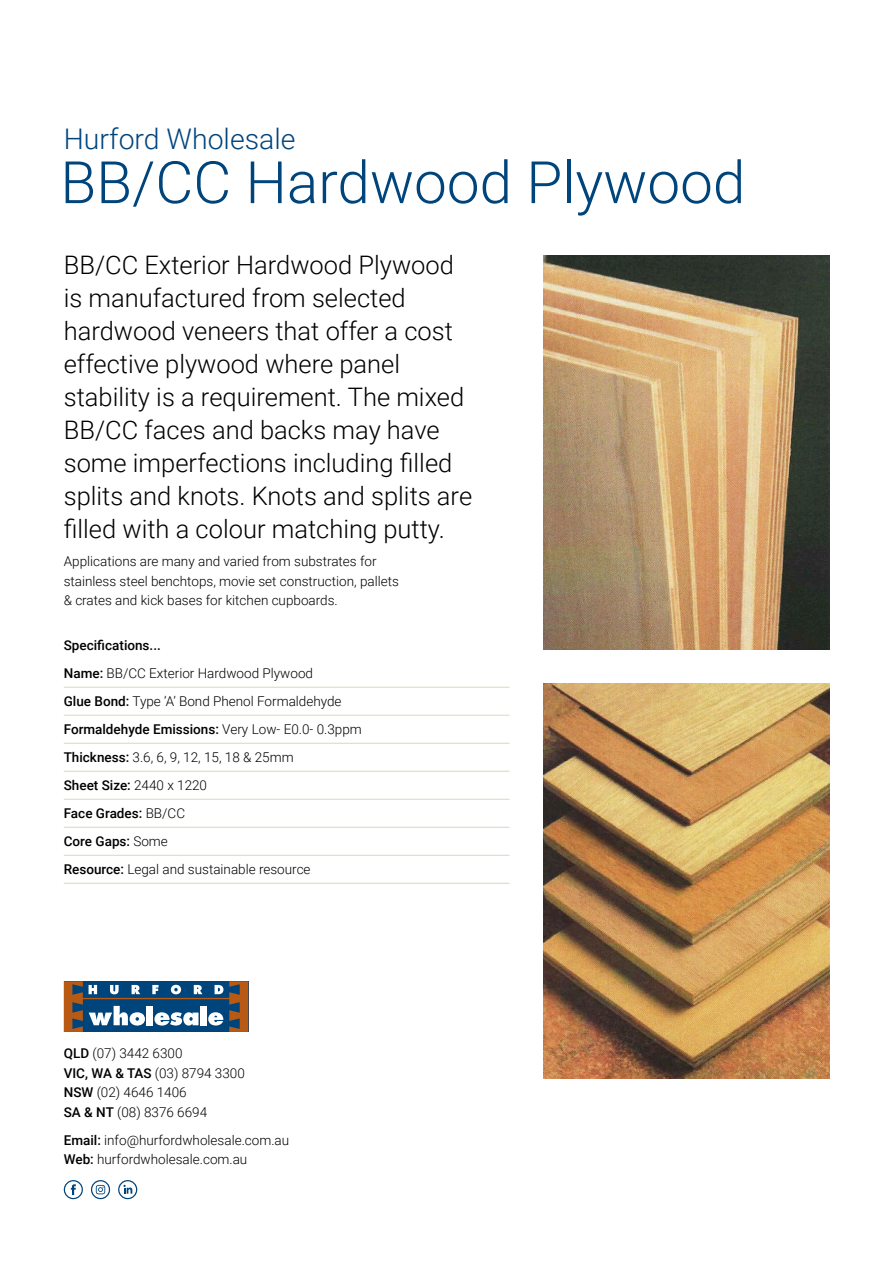
<style>
.page{position:relative;width:893px;height:1263px;background:#fff}
.page>*{position:absolute;margin:0;border:0;box-sizing:border-box;transform-origin:0 0}
.t1{font:300 58.5px "Roboto";color:#00447c}
.t2{font:300 28.5px "Roboto";color:#00447c}
.t3{font:300 25.5px/33px "Roboto";color:#000}
.t4{font:300 13.5px/28px "Roboto";color:#000}
.s1{font-weight:500}
</style>
<div class="page">
<hr style="left:64px;top:687px;width:445px;height:1px;background:#dad8bd">
<hr style="left:64px;top:715px;width:445px;height:1px;background:#dad8bd">
<hr style="left:64px;top:743px;width:445px;height:1px;background:#dad8bd">
<hr style="left:64px;top:771px;width:445px;height:1px;background:#dad8bd">
<hr style="left:64px;top:799px;width:445px;height:1px;background:#dad8bd">
<hr style="left:64px;top:827px;width:445px;height:1px;background:#dad8bd">
<hr style="left:64px;top:855px;width:445px;height:1px;background:#dad8bd">
<hr style="left:64px;top:883px;width:445px;height:1px;background:#dad8bd">
<svg style="left:64px;top:981px;width:184px;height:51px"></svg>
<svg style="left:64px;top:1180px;width:19px;height:19px"></svg>
<svg style="left:118px;top:1180px;width:19px;height:19px"></svg>
<svg style="left:91px;top:1180px;width:19px;height:19px"></svg>
<img style="left:543px;top:255px;width:286px;height:395px">
<img style="left:543px;top:684px;width:286px;height:395px">
<h2 class="t2" style="left:64px;top:119px;width:233px">Hurford Wholesale</h2>
<h1 class="t1" style="left:60px;top:141px;width:686px">BB/CC Hardwood Plywood</h1>
<p class="t3" style="left:64px;top:248px;width:410px">BB/CC Exterior Hardwood Plywood is manufactured from selected hardwood veneers that offer a cost effective plywood where panel stability is a requirement. The mixed BB/CC faces and backs may have some imperfections including filled splits and knots. Knots and splits are filled with a colour matching putty.</p>
<p class="t4" style="left:64px;top:551px;width:337px;line-height:19.5px">Applications are many and varied from substrates for stainless steel benchtops, movie set construction, pallets &amp; crates and kick bases for kitchen cupboards.</p>
<p class="t4" style="left:64px;top:631px;width:299px"><span class="s1">Specifications...<br>Name:</span> BB/CC Exterior Hardwood Plywood<br><span class="s1">Glue Bond:</span> Type ’A’ Bond Phenol Formaldehyde<br><span class="s1">Formaldehyde Emissions:</span> Very Low- E0.0- 0.3ppm<br><span class="s1">Thickness:</span> 3.6, 6, 9, 12, 15, 18 &amp; 25mm<br><span class="s1">Sheet Size:</span> 2440 x 1220<br><span class="s1">Face Grades:</span> BB/CC<br><span class="s1">Core Gaps:</span> Some<br><span class="s1">Resource:</span> Legal and sustainable resource</p>
<p class="t4" style="left:64px;top:1043px;width:183px;line-height:19.5px"><span class="s1">QLD</span> (07) 3442 6300<br><span class="s1">VIC, WA &amp; TAS</span> (03) 8794 3300<br><span class="s1">NSW</span> (02) 4646 1406<br><span class="s1">SA &amp; NT</span> (08) 8376 6694</p>
<p class="t4" style="left:64px;top:1129px;width:227px;line-height:19.5px"><span class="s1">Email:</span> info@hurfordwholesale.com.au<br><span class="s1">Web:</span> hurfordwholesale.com.au</p>
</div>
